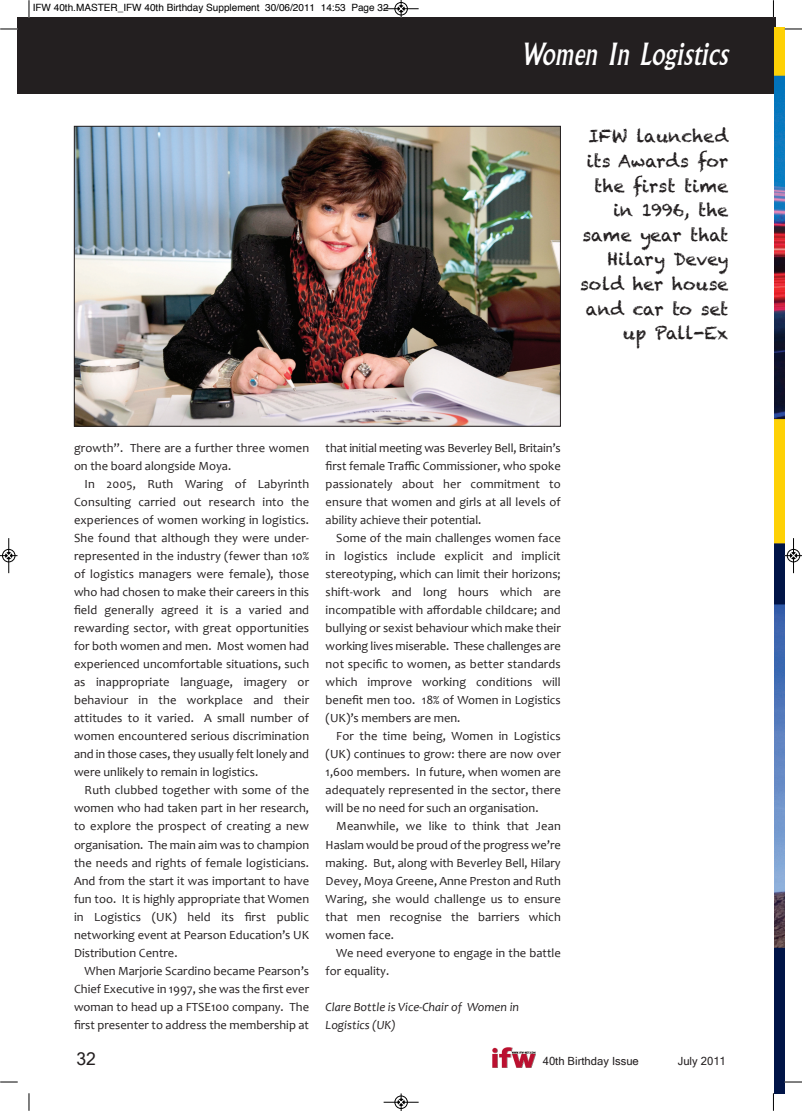
<style>
.page{position:relative;width:802px;height:1111px;background:#fff}
.page>*{position:absolute;margin:0;border:0;box-sizing:border-box;transform-origin:0 0}
.t1{font:italic 30px "Albertus MT Std";color:#fff}
.t2{font:17.5px/24.6px "Chalkduster";color:#231f20;text-align:right}
.t3{font:17.5px "Microsoft Sans Serif";color:#231f20}
.t4{font:12.5px/18px "Candara";color:#231f20;text-align:justify}
.t5{font:italic 12.5px/18px "Candara";color:#231f20}
.t6{font:11.25px "Microsoft Sans Serif";color:#231f20}
.t7{font:10px "Helvetica";color:#000}
</style>
<div class="page">
<div style="left:18px;top:18px;width:757px;height:76px;background:#231f20"></div>
<img style="left:76px;top:128px;width:482px;height:296px">
<div style="left:74px;top:126px;width:486px;height:300px;border:1px solid #231f20"></div>
<img style="left:492px;top:1047px;width:43px;height:20px">
<img style="left:774px;top:28px;width:10px;height:1065px">
<svg style="left:29px;top:0;width:1px;height:18px"></svg>
<svg style="left:0;top:29px;width:18px;height:1px"></svg>
<svg style="left:773px;top:0;width:1px;height:18px"></svg>
<svg style="left:784px;top:29px;width:18px;height:1px"></svg>
<svg style="left:29px;top:1093px;width:1px;height:17px"></svg>
<svg style="left:0;top:1081px;width:18px;height:1px"></svg>
<svg style="left:773px;top:1093px;width:1px;height:17px"></svg>
<svg style="left:784px;top:1081px;width:18px;height:1px"></svg>
<div style="left:394px;top:2px;width:14px;height:13px;border:1px solid #fff;border-radius:50%"></div>
<hr style="left:383px;top:9px;width:35px;height:1px;background:#000">
<div style="left:395px;top:2px;width:12px;height:13px;border:1px solid #000;border-radius:50%"></div>
<svg style="left:398px;top:0;width:6px;height:17px"></svg>
<div style="left:394px;top:1095px;width:14px;height:13px;border:1px solid #fff;border-radius:50%"></div>
<hr style="left:383px;top:1101px;width:35px;height:1px;background:#000">
<div style="left:395px;top:1095px;width:12px;height:13px;border:1px solid #000;border-radius:50%"></div>
<svg style="left:398px;top:1093px;width:6px;height:17px"></svg>
<hr style="left:9px;top:538px;width:1px;height:35px;background:#000">
<div style="left:2px;top:549px;width:13px;height:13px;border:1px solid #000;border-radius:50%"></div>
<div style="left:5px;top:552px;width:7px;height:7px;background:#000;border-radius:50%"></div>
<svg style="left:0;top:552px;width:18px;height:6px"></svg>
<div style="left:786px;top:549px;width:14px;height:13px;border:1px solid #fff;border-radius:50%"></div>
<hr style="left:793px;top:538px;width:1px;height:35px;background:#000">
<div style="left:787px;top:549px;width:13px;height:13px;border:1px solid #000;border-radius:50%"></div>
<svg style="left:784px;top:552px;width:18px;height:6px"></svg>
<p class="t7" style="left:33px;top:4px;width:357px">IFW 40th.MASTER_IFW 40th Birthday Supplement 30/06/2011 14:53 Page 32</p>
<h1 class="t1" style="left:522px;top:42px;width:208px">Women In Logistics</h1>
<h2 class="t2" style="left:580px;top:124px;width:150px">IFW launched its Awards for the first time in 1996, the same year that<br>Hilary Devey sold her house and car to set up Pall-Ex</h2>
<p class="t4" style="left:74px;top:439px;width:237px">growth”. There are a further three women on the board alongside Moya.</p>
<p class="t4" style="left:74px;top:475px;width:237px;text-indent:11px">In 2005, Ruth Waring of Labyrinth Consulting carried out research into the experiences of women working in logistics.<br>She found that although they were under&shy;represented in the industry (fewer than 10% of logistics managers were female), those who had chosen to make their careers in this field generally agreed it is a varied and rewarding sector, with great opportunities for both women and men. Most women had experienced uncomfortable situations, such as inappropriate language, imagery or behaviour in the workplace and their attitudes to it varied. A small number of women encountered serious discrimination and in those cases, they usually felt lonely and were unlikely to remain in logistics.</p>
<p class="t4" style="left:74px;top:781px;width:237px;text-indent:11px">Ruth clubbed together with some of the women who had taken part in her research, to explore the prospect of creating a new organisation. The main aim was to champion the needs and rights of female logisticians.<br>And from the start it was important to have fun too. It is highly appropriate that Women in Logistics (UK) held its first public networking event at Pearson Education’s UK Distribution Centre.</p>
<p class="t4" style="left:74px;top:961px;width:237px;text-indent:11px">When Marjorie Scardino became Pearson’s Chief Executive in 1997, she was the first ever woman to head up a FTSE100 company. The first presenter to address the membership at</p>
<p class="t4" style="left:325px;top:439px;width:237px">that initial meeting was Beverley Bell, Britain’s first female Traffic Commissioner, who spoke passionately about her commitment to ensure that women and girls at all levels of ability achieve their potential.</p>
<p class="t4" style="left:325px;top:529px;width:237px;text-indent:11px">Some of the main challenges women face in logistics include explicit and implicit stereotyping, which can limit their horizons; shift-work and long hours which are incompatible with affordable childcare; and bullying or sexist behaviour which make their working lives miserable. These challenges are not specific to women, as better standards which improve working conditions will benefit men too. 18% of Women in Logistics (UK)’s members are men.</p>
<p class="t4" style="left:325px;top:727px;width:237px;text-indent:11px">For the time being, Women in Logistics (UK) continues to grow: there are now over 1,600 members. In future, when women are adequately represented in the sector, there will be no need for such an organisation.</p>
<p class="t4" style="left:325px;top:817px;width:237px;text-indent:11px">Meanwhile, we like to think that Jean Haslam would be proud of the progress we’re making. But, along with Beverley Bell, Hilary Devey, Moya Greene, Anne Preston and Ruth Waring, she would challenge us to ensure that men recognise the barriers which women face.</p>
<p class="t4" style="left:325px;top:943px;width:236px;text-indent:11px">We need everyone to engage in the battle for equality.</p>
<p class="t5" style="left:325px;top:997px;width:195px">Clare Bottle is Vice-Chair of Women in<br>Logistics (UK)</p>
<h2 class="t3" style="left:76px;top:1048px;width:21px">32</h2>
<p class="t6" style="left:542px;top:1054px;width:98px">40th Birthday Issue</p>
<p class="t6" style="left:677px;top:1054px;width:50px">July 2011</p>
</div>
